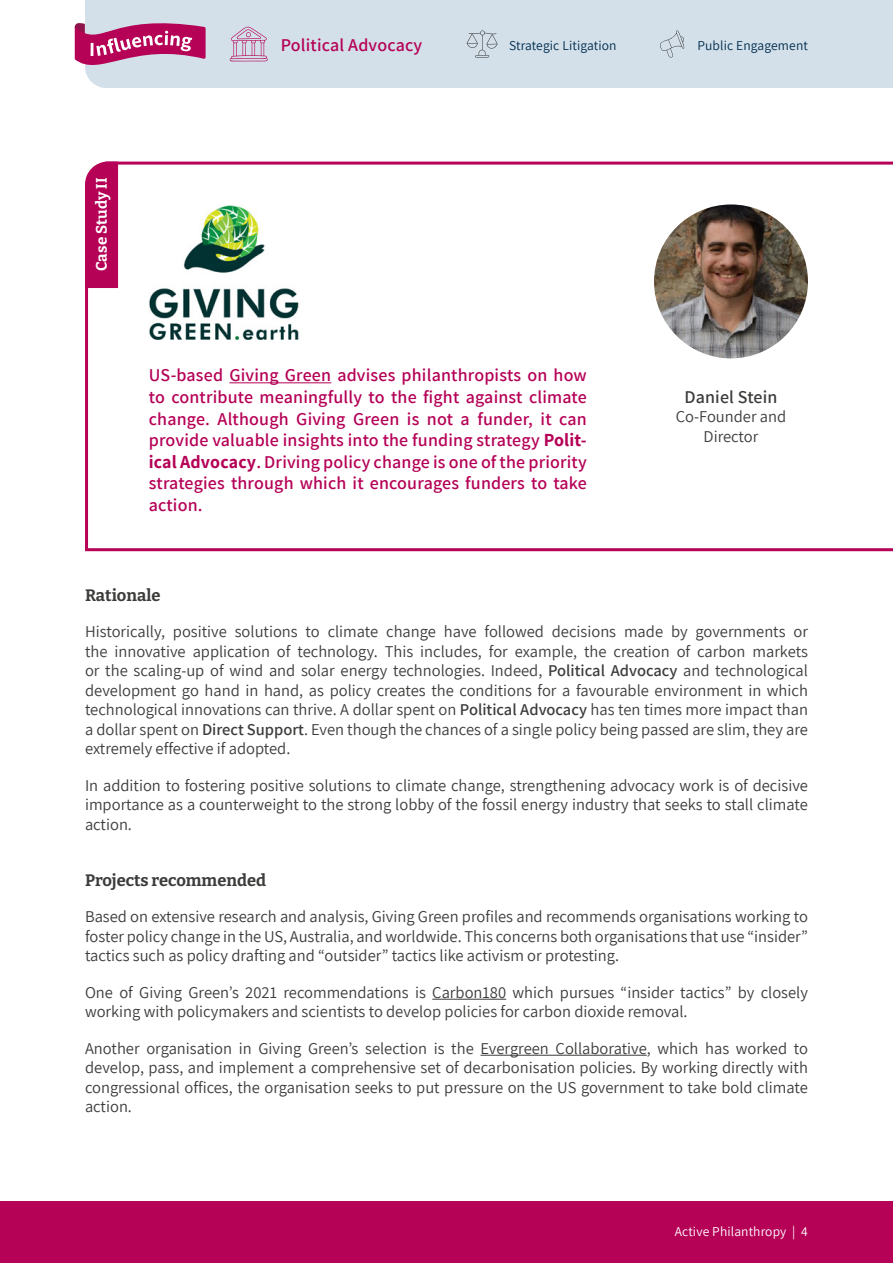
<style>
.page{position:relative;width:893px;height:1263px;background:#fff}
.page>*{position:absolute;margin:0;border:0;box-sizing:border-box;transform-origin:0 0}
.Case_Study_Subline{font:600 18px/21.6px "Assistant";letter-spacing:.01em;color:#b50156;text-align:justify}
.Interview_Name{font:600 18px "Assistant";letter-spacing:.01em;color:#3c3c3b}
.Body_Copy{font:16.5px/19.5px "Assistant";color:#3c3c3b;text-align:justify}
.Body_Head{font:100 16.5px "Bitter";color:#3c3c3b}
.Interview_Titel{font:16.5px/19.5px "Assistant";color:#3c3c3b;text-align:center}
.Title_2{font:100 15.15px "Bitter";letter-spacing:.01em;color:#fff}
.t1{font:13.5px "Assistant";letter-spacing:.01em;color:#002c4d}
.t2{font:13.5px "Assistant";letter-spacing:.01em;color:#fff}
.s1{font-weight:700}
.s2{font-weight:600}
</style>
<div class="page">
<div style="left:0;top:1202px;width:893px;height:61px;background:#b50156"></div>
<div style="left:85px;top:0;width:808px;height:88px;background:#d3e0ea"></div>
<svg style="left:74px;top:12px;width:132px;height:67px;background:#cb8ab0"></svg>
<svg style="left:229px;top:26px;width:39px;height:35px"></svg>
<svg style="left:467px;top:30px;width:31px;height:28px"></svg>
<svg style="left:660px;top:30px;width:24px;height:28px"></svg>
<hr style="left:432px;top:999px;width:74px;height:1px;background:#3c3c3b">
<hr style="left:480px;top:1055px;width:167px;height:1px;background:#3c3c3b">
<svg style="left:85px;top:161px;width:808px;height:391px"></svg>
<img style="left:654px;top:204px;width:154px;height:154px;border-radius:77px">
<hr style="left:229px;top:382px;width:102px;height:1px;background:#b50156">
<img style="left:149px;top:204px;width:157px;height:136px">
<p class="Case_Study_Subline" style="left:281px;top:33px;width:143px">Political Advocacy</p>
<p class="t1" style="left:509px;top:37px;width:109px">Strategic Litigation</p>
<p class="t1" style="left:697px;top:37px;width:112px">Public Engagement</p>
<p class="Title_2" style="left:92px;top:271px;width:95px;rotate:-90deg">Case Study II</p>
<p class="Case_Study_Subline" style="left:149px;top:364px;width:439px">US-based Giving Green advises philanthropists on how to contribute meaningfully to the fight against climate change. Although Giving Green is not a funder, it can provide valuable insights into the funding strategy <span class="s1">Polit&shy;ical Advocacy</span>. Driving policy change is one of the priority strategies through which it encourages funders to take action.</p>
<p class="Interview_Name" style="left:684px;top:384px;width:95px">Daniel Stein</p>
<p class="Interview_Titel" style="left:676px;top:406px;width:112px">Co-Founder and<br>Director</p>
<p class="Body_Head" style="left:85px;top:585px;width:77px">Rationale</p>
<p class="Body_Copy" style="left:85px;top:621px;width:724px">Historically, positive solutions to climate change have followed decisions made by governments or the innovative application of technology. This includes, for example, the creation of carbon markets or the scaling-up of wind and solar energy technologies. Indeed, <span class="s2">Political Advocacy</span> and technological development go hand in hand, as policy creates the conditions for a favourable environment in which technological innovations can thrive. A dollar spent on <span class="s2">Political Advocacy</span> has ten times more impact than a dollar spent on <span class="s2">Direct Support</span>. Even though the chances of a single policy being passed are slim, they are extremely effective if adopted.</p>
<p class="Body_Copy" style="left:85px;top:775px;width:724px">In addition to fostering positive solutions to climate change, strengthening advocacy work is of decisive importance as a counterweight to the strong lobby of the fossil energy industry that seeks to stall climate action.</p>
<p class="Body_Head" style="left:85px;top:870px;width:183px">Projects recommended</p>
<p class="Body_Copy" style="left:85px;top:906px;width:724px">Based on extensive research and analysis, Giving Green profiles and recommends organisations working to foster policy change in the US, Australia, and worldwide. This concerns both organisations that use “insider” tactics such as policy drafting and “outsider” tactics like activism or protesting.</p>
<p class="Body_Copy" style="left:85px;top:982px;width:724px">One of Giving Green’s 2021 recommendations is Carbon180 which pursues “insider tactics” by closely working with policymakers and scientists to develop policies for carbon dioxide removal.</p>
<p class="Body_Copy" style="left:85px;top:1038px;width:724px">Another organisation in Giving Green’s selection is the Evergreen Collaborative, which has worked to develop, pass, and implement a comprehensive set of decarbonisation policies. By working directly with congressional offices, the organisation seeks to put pressure on the US government to take bold climate action.</p>
<p class="t2" style="left:675px;top:1222px;width:135px">Active Philanthropy | 4</p>
</div>
